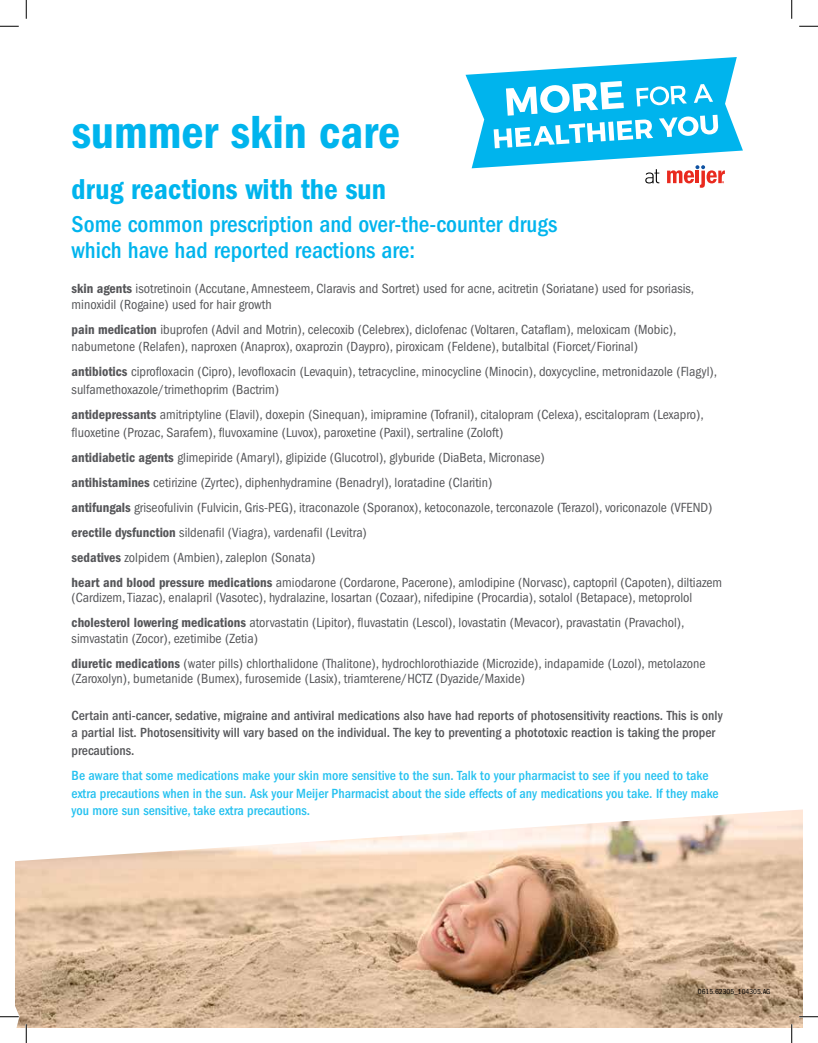
<style>
.page{position:relative;width:818px;height:1043px;background:#fff}
.page>*{position:absolute;margin:0;border:0;box-sizing:border-box;transform-origin:0 0}
.t1{font:48.12px "ITC Franklin Gothic Std Dm Cd";color:#00b4ed}
.t2{font:29.75px "ITC Franklin Gothic Std Dm Cd";color:#00b4ed}
.t3{font:500 condensed 23.75px/26.2px "ITC Franklin Gothic Std";color:#00b4ed}
.t4{font:condensed 13.75px/25px "ITC Franklin Gothic Std";color:#555659}
.t5{font:500 condensed 13.75px/17.5px "ITC Franklin Gothic Std";color:#24c1f0}
.t6{font:500 condensed 13.75px/17.6px "ITC Franklin Gothic Std";color:#555659}
.t7{font:condensed 7.5px "ITC Franklin Gothic Std";color:#000}
.s1{font-family:"ITC Franklin Gothic Std Dm Cd";font-stretch:normal}
</style>
<div class="page">
<img style="left:15px;top:809px;width:787px;height:219px">
<svg style="left:465px;top:57px;width:277px;height:131px"></svg>
<svg style="left:0;top:25px;width:19px;height:2px"></svg>
<svg style="left:799px;top:25px;width:19px;height:2px"></svg>
<svg style="left:0;top:1015px;width:19px;height:2px"></svg>
<svg style="left:799px;top:1015px;width:19px;height:2px"></svg>
<svg style="left:25px;top:0;width:2px;height:19px"></svg>
<svg style="left:25px;top:1024px;width:2px;height:18px"></svg>
<svg style="left:791px;top:0;width:1px;height:19px"></svg>
<svg style="left:790px;top:1024px;width:2px;height:18px"></svg>
<h1 class="t1" style="left:72px;top:105px;width:330px">summer skin care</h1>
<h2 class="t2" style="left:72px;top:172px;width:316px">drug reactions with the sun</h2>
<h3 class="t3" style="left:72px;top:211px;width:487px">Some common prescription and over-the-counter drugs which have had reported reactions are:</h3>
<p class="t4" style="left:72px;top:281px;width:624px;line-height:15.5px"><span class="s1">skin agents</span> isotretinoin (Accutane, Amnesteem, Claravis and Sortret) used for acne, acitretin (Soriatane) used for psoriasis, minoxidil (Rogaine) used for hair growth</p>
<p class="t4" style="left:72px;top:320px;width:606px;line-height:17.9px"><span class="s1">pain medication</span> ibuprofen (Advil and Motrin), celecoxib (Celebrex), diclofenac (Voltaren, Cataflam), meloxicam (Mobic), nabumetone (Relafen), naproxen (Anaprox), oxaprozin (Daypro), piroxicam (Feldene), butalbital (Fiorcet/Fiorinal)</p>
<p class="t4" style="left:72px;top:363px;width:647px;line-height:17.9px"><span class="s1">antibiotics</span> ciprofloxacin (Cipro), levofloxacin (Levaquin), tetracycline, minocycline (Minocin), doxycycline, metronidazole (Flagyl), sulfamethoxazole/trimethoprim (Bactrim)</p>
<p class="t4" style="left:72px;top:406px;width:633px;line-height:17.9px"><span class="s1">antidepressants</span> amitriptyline (Elavil), doxepin (Sinequan), imipramine (Tofranil), citalopram (Celexa), escitalopram (Lexapro), fluoxetine (Prozac, Sarafem), fluvoxamine (Luvox), paroxetine (Paxil), sertraline (Zoloft)</p>
<p class="t4" style="left:72px;top:445px;width:652px"><span class="s1">antidiabetic agents</span> glimepiride (Amaryl), glipizide (Glucotrol), glyburide (DiaBeta, Micronase)<br><span class="s1">antihistamines</span> cetirizine (Zyrtec), diphenhydramine (Benadryl), loratadine (Claritin)<br><span class="s1">antifungals</span> griseofulivin (Fulvicin, Gris-PEG), itraconazole (Sporanox), ketoconazole, terconazole (Terazol), voriconazole (VFEND) <span class="s1">erectile dysfunction</span> sildenafil (Viagra), vardenafil (Levitra)<br><span class="s1">sedatives</span> zolpidem (Ambien), zaleplon (Sonata)<br><span class="s1">heart and blood pressure medications</span> amiodarone (Cordarone, Pacerone), amlodipine (Norvasc), captopril (Capoten), diltiazem</p>
<p class="t4" style="left:72px;top:585px;width:622px">(Cardizem, Tiazac), enalapril (Vasotec), hydralazine, losartan (Cozaar), nifedipine (Procardia), sotalol (Betapace), metoprolol <span class="s1">cholesterol lowering medications</span> atorvastatin (Lipitor), fluvastatin (Lescol), lovastatin (Mevacor), pravastatin (Pravachol),</p>
<p class="t4" style="left:72px;top:626px;width:635px">simvastatin (Zocor), ezetimibe (Zetia)<br><span class="s1">diuretic medications</span> (water pills) chlorthalidone (Thalitone), hydrochlorothiazide (Microzide), indapamide (Lozol), metolazone</p>
<p class="t4" style="left:72px;top:666px;width:455px">(Zaroxolyn), bumetanide (Bumex), furosemide (Lasix), triamterene/HCTZ (Dyazide/Maxide)</p>
<p class="t6" style="left:72px;top:706px;width:652px">Certain anti-cancer, sedative, migraine and antiviral medications also have had reports of photosensitivity reactions. This is only a partial list. Photosensitivity will vary based on the individual. The key to preventing a phototoxic reaction is taking the proper precautions.</p>
<p class="t5" style="left:72px;top:767px;width:648px">Be aware that some medications make your skin more sensitive to the sun. Talk to your pharmacist to see if you need to take extra precautions when in the sun. Ask your Meijer Pharmacist about the side effects of any medications you take. If they make you more sun sensitive, take extra precautions.</p>
<p class="t7" style="left:697px;top:987px;width:74px">0615.62305_104305.AG</p>
</div>
